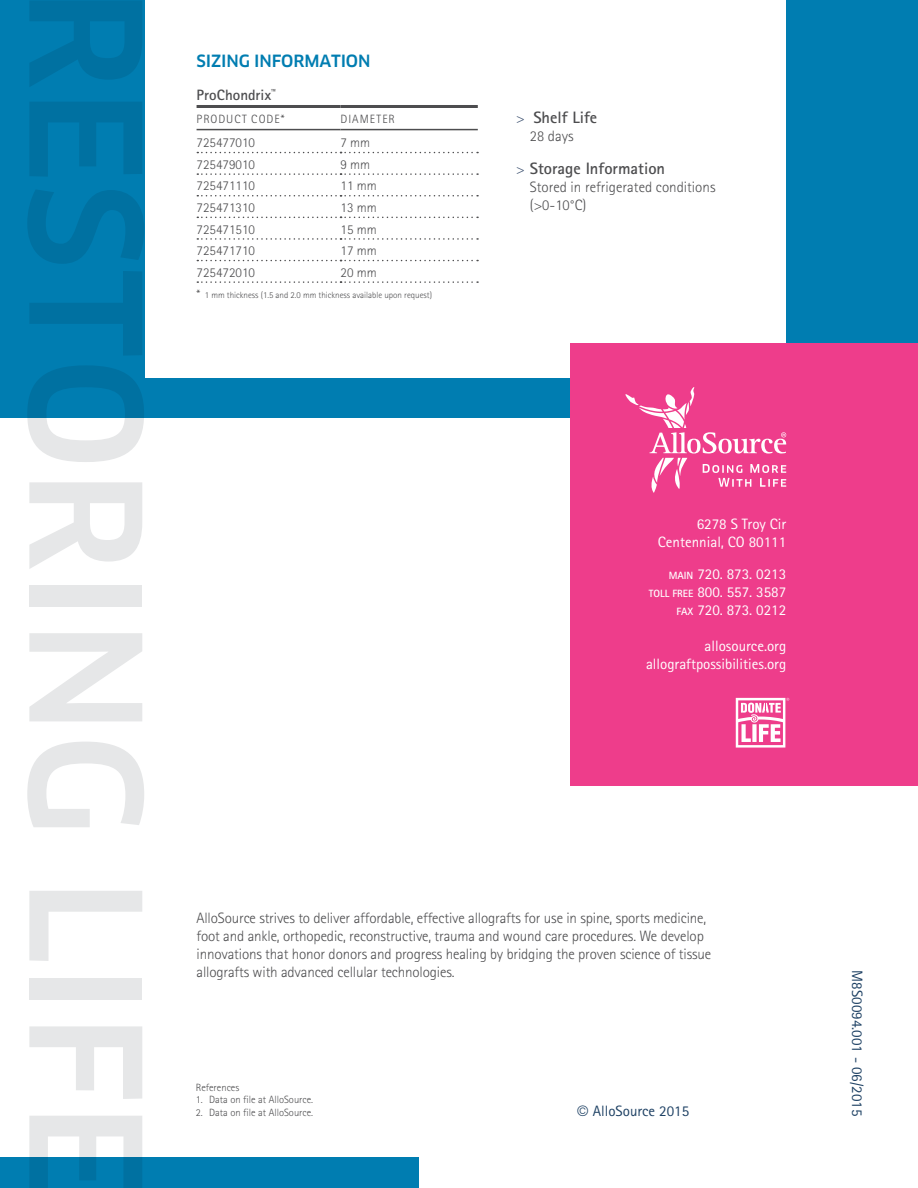
<style>
.page{position:relative;width:918px;height:1188px;background:#fff}
.page>*{position:absolute;margin:0;border:0;box-sizing:border-box;transform-origin:0 0}
.t1{font:500 150.6px "Clan";color:#e6e7e8}
.t2{font:700 16.5px "Rotis Sans Serif";color:#4d4d4f}
.t3{font:500 16.5px "Clan";letter-spacing:-.01em;color:#007db1}
.t4{font:300 15px/18px "Rotis Sans Serif";letter-spacing:-.01em;color:#4d4d4f}
.t5{font:15px/18px "Rotis Sans Serif";color:#fff;text-align:right}
.t6{font:15px "Rotis Sans Serif";color:#1e4164}
.t7{font:700 15px "Rotis Sans Serif";color:#4d4d4f}
.t8{font:300 13.5px "Rotis Sans Serif";color:#4d4d4f}
.t9{font:300 12px "Rotis Sans Serif";letter-spacing:.08em;color:#4d4d4f}
.t10{font:300 10.5px "Rotis Sans Serif";color:#4d4d4f}
.t11{font:300 9px "Rotis Sans Serif";color:#4d4d4f}
.s1{font-size:12px}
.s2{font-weight:300;font-size:15px;color:#3f5372}
.s3{font-weight:700;font-size:10.5px}
.s4{font-family:"Frutiger LT Std";font-weight:300;font-stretch:condensed}
</style>
<div class="page">
<div style="left:0;top:0;width:918px;height:418px;background:#007db1"></div>
<div style="left:145px;top:0;width:641px;height:378px;background:#fff"></div>
<div style="left:0;top:1157px;width:419px;height:31px;background:#007db1"></div>
<hr style="left:197px;top:129px;width:144px;height:1px;background:#4d4d4f">
<hr style="left:341px;top:129px;width:137px;height:1px;background:#4d4d4f">
<svg style="left:197px;top:152px;width:281px;height:1px"></svg>
<svg style="left:197px;top:173px;width:281px;height:2px"></svg>
<svg style="left:197px;top:195px;width:281px;height:1px"></svg>
<svg style="left:197px;top:217px;width:281px;height:1px"></svg>
<svg style="left:197px;top:238px;width:281px;height:2px"></svg>
<svg style="left:197px;top:260px;width:281px;height:1px"></svg>
<svg style="left:197px;top:281px;width:281px;height:2px"></svg>
<hr style="left:197px;top:105px;width:144px;height:3px;background:#4d4d4f">
<hr style="left:341px;top:105px;width:137px;height:3px;background:#4d4d4f">
<div style="left:571px;top:343px;width:347px;height:443px;background:#ee3d8b"></div>
<svg style="left:625px;top:387px;width:161px;height:106px"></svg>
<svg style="left:736px;top:698px;width:53px;height:50px"></svg>
<h1 class="t1" style="left:167px;top:-12px;width:1210px;rotate:90deg">RESTORING LIFE</h1>
<p class="t3" style="left:197px;top:52px;width:175px">SIZING I NFORMATION</p>
<p class="t7" style="left:197px;top:85px;width:82px">ProChondrix<sup>™</sup></p>
<p class="t9" style="left:197px;top:112px;width:89px">Product Code*</p>
<p class="t9" style="left:341px;top:112px;width:56px">Diameter</p>
<p class="t8" style="left:197px;top:135px;width:60px">725477010</p>
<p class="t8" style="left:341px;top:135px;width:31px">7 mm</p>
<p class="t8" style="left:197px;top:156px;width:60px">725479010</p>
<p class="t8" style="left:341px;top:156px;width:31px">9 mm</p>
<p class="t8" style="left:197px;top:178px;width:60px">725471110</p>
<p class="t8" style="left:341px;top:178px;width:38px">11 mm</p>
<p class="t8" style="left:197px;top:200px;width:60px">725471310</p>
<p class="t8" style="left:341px;top:200px;width:38px">13 mm</p>
<p class="t8" style="left:197px;top:221px;width:60px">725471510</p>
<p class="t8" style="left:341px;top:221px;width:38px">15 mm</p>
<p class="t8" style="left:197px;top:243px;width:60px">725471710</p>
<p class="t8" style="left:341px;top:243px;width:38px">17 mm</p>
<p class="t8" style="left:197px;top:264px;width:60px">725472010</p>
<p class="t8" style="left:341px;top:264px;width:38px">20 mm</p>
<p class="t11" style="left:197px;top:290px;width:237px"><span class="s1">*</span> 1 mm thickness (1.5 and 2.0 mm thickness available upon request)</p>
<p class="t2" style="left:516px;top:107px;width:82px"><span class="s2">&gt;</span> Shelf Life</p>
<p class="t4" style="left:530px;top:127px;width:45px">28 days</p>
<p class="t2" style="left:516px;top:158px;width:150px"><span class="s2">&gt;</span> Storage Information</p>
<p class="t4" style="left:530px;top:178px;width:187px">Stored in refrigerated conditions (&gt;0-10°C)</p>
<p class="t5" style="left:658px;top:515px;width:130px">6278 S Troy Cir<br>Centennial, CO 80111</p>
<p class="t5" style="left:649px;top:565px;width:139px"><span class="s3">Mai n</span> 720. 873. 0213<br><span class="s3">Toll free</span> 800. 557. 3587<br><span class="s3">FAX</span> 720. 873. 0212</p>
<p class="t5" style="left:646px;top:637px;width:142px">allosource.org allograftpossibilities.org</p>
<p class="t4" style="left:197px;top:909px;width:516px">AlloSource strives to deliver affordable, effective allografts for use in spine, sports medicine, foot and ankle, orthopedic, reconstructive, trauma and wound care procedures. We develop innovations that honor donors and progress healing by bridging the proven science of tissue allografts with advanced cellular technologies.</p>
<p class="t10" style="left:196px;top:1081px;width:45px">R eferences</p>
<p class="t10" style="left:196px;top:1094px;width:119px">1. Data on file at AlloSource.</p>
<p class="t10" style="left:196px;top:1106px;width:119px">2. Data on file at AlloSource.</p>
<p class="t6" style="left:577px;top:1102px;width:114px"><span class="s4">©</span> AlloSource 2015</p>
<p class="t6" style="left:866px;top:970px;width:147px;rotate:90deg">M8S0094.001 - 06/2015</p>
</div>
